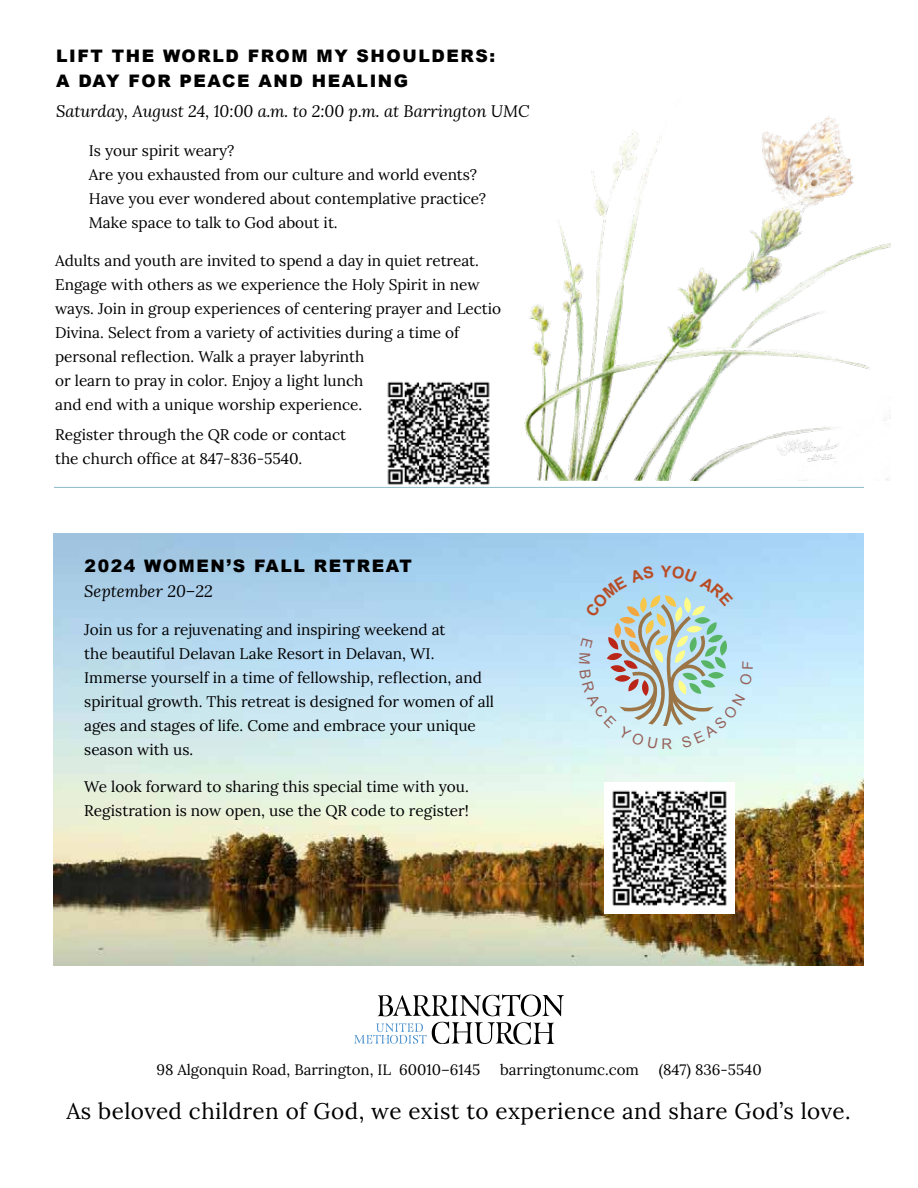
<style>
.page{position:relative;width:918px;height:1188px;background:#fff}
.page>*{position:absolute;margin:0;border:0;box-sizing:border-box;transform-origin:0 0}
.t1{font:22.5px "Lora";letter-spacing:.02em;color:#000}
.t2{font:900 17.25px/25.5px "Arial";letter-spacing:.09em;color:#000}
.t3{font:italic 16.5px "Lora";color:#000}
.t4{font:15.3px/24px "Lora";color:#000}
.t5{font:15.3px/24px "Lora";color:#000101}
.t6{font:15px "Lora";color:#000}
</style>
<div class="page">
<img style="left:54px;top:534px;width:810px;height:432px">
<img style="left:524px;top:116px;width:366px;height:365px">
<img style="left:380px;top:381px;width:116px;height:106px">
<img style="left:605px;top:783px;width:130px;height:130px">
<svg style="left:354px;top:994px;width:210px;height:51px"></svg>
<hr style="left:54px;top:487px;width:810px;height:1px;background:#8db9c6">
<svg style="left:579px;top:565px;width:174px;height:184px;background:#bdd8de"></svg>
<p class="t2" style="left:56px;top:42px;width:441px">LIFT THE WORLD FROM MY SHOULDERS:<br>A DAY FOR PEACE AND HEALING</p>
<p class="t3" style="left:56px;top:100px;width:475px">Saturday, August 24, 10:00 a.m. to 2:00 p.m. at Barrington UMC</p>
<p class="t4" style="left:89px;top:138px;width:399px">Is your spirit weary?<br>Are you exhausted from our culture and world events?<br>Have you ever wondered about contemplative practice?<br>Make space to talk to God about it.</p>
<p class="t4" style="left:55px;top:247px;width:448px">Adults and youth are invited to spend a day in quiet retreat.<br>Engage with others as we experience the Holy Spirit in new ways. Join in group experiences of centering prayer and Lectio Divina. Select from a variety of activities during a time of personal reflection. Walk a prayer labyrinth<br>or learn to pray in color. Enjoy a light lunch<br>and end with a unique worship experience.</p>
<p class="t5" style="left:55px;top:422px;width:293px">Register through the QR code or contact the church office at 847-836-5540.</p>
<p class="t2" style="left:85px;top:552px;width:329px">2024 WOMEN’S FALL RETREAT</p>
<p class="t3" style="left:84px;top:580px;width:130px">September 20–22</p>
<p class="t4" style="left:84px;top:616px;width:411px">Join us for a rejuvenating and inspiring weekend at<br>the beautiful Delavan Lake Resort in Delavan, WI.<br>Immerse yourself in a time of fellowship, reflection, and spiritual growth. This retreat is designed for women of all ages and stages of life. Come and embrace your unique season with us.</p>
<p class="t4" style="left:84px;top:774px;width:386px">We look forward to sharing this special time with you.<br>Registration is now open, use the QR code to register!</p>
<p class="t6" style="left:156px;top:1058px;width:326px">98 Algonquin Road, Barrington, IL 60010–6145</p>
<p class="t6" style="left:500px;top:1058px;width:140px">barringtonumc.com</p>
<p class="t6" style="left:659px;top:1058px;width:104px">(847) 836-5540</p>
<h1 class="t1" style="left:66px;top:1094px;width:786px">As beloved children of God, we exist to experience and share God’s love.</h1>
</div>
